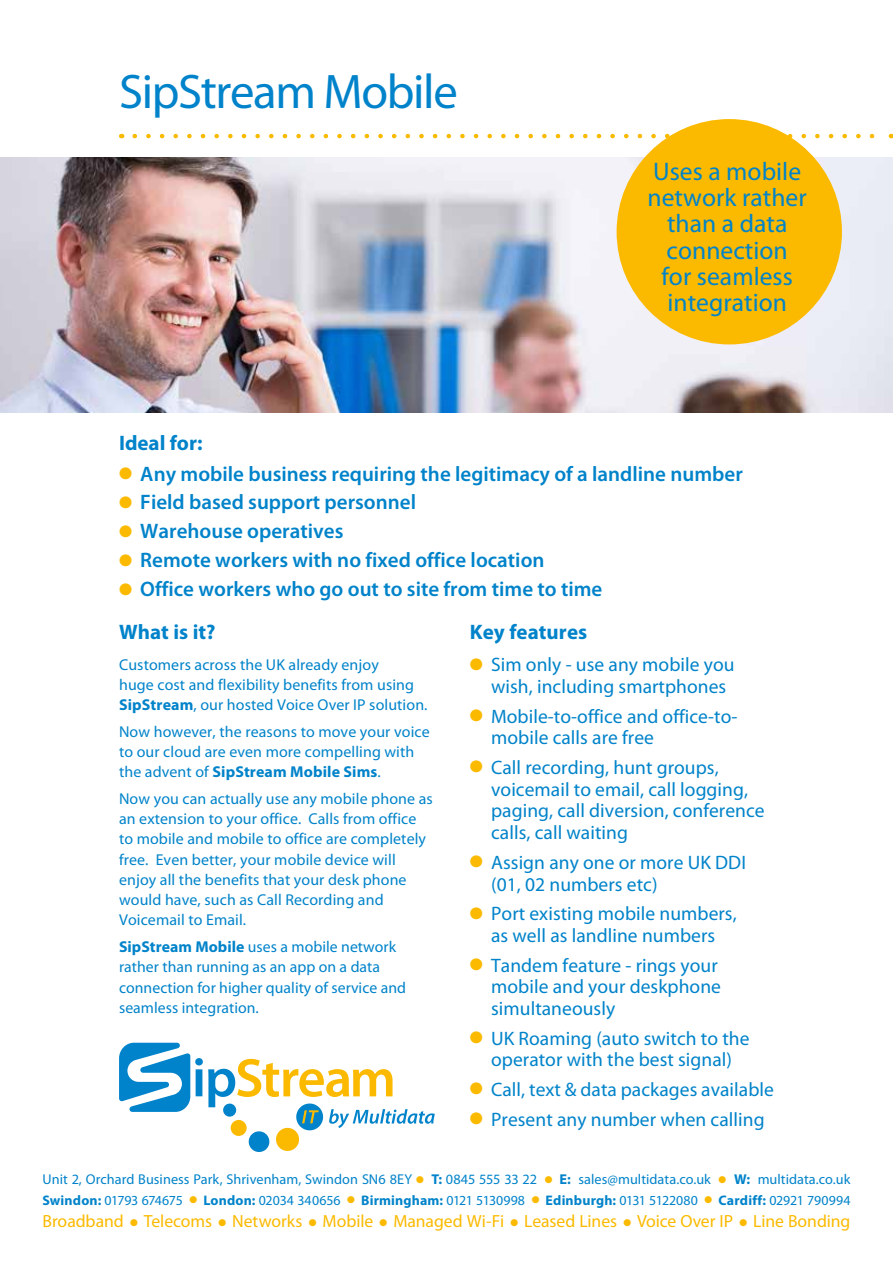
<style>
.page{position:relative;width:893px;height:1263px;background:#fff}
.page>*{position:absolute;margin:0;border:0;box-sizing:border-box;transform-origin:0 0}
.t1{font:48.75px "Myriad Pro";letter-spacing:-.03em;color:#0083ca}
.t2{font:25.5px/26.2px "Myriad Pro";letter-spacing:.005em;color:#0083ca;text-align:center}
.t3{font:600 21px "Myriad Pro";color:#0083ca}
.t4{font:700 21px "Myriad Pro";letter-spacing:.005em;color:#0083ca}
.t5{font:19.5px/21.8px "Myriad Pro";letter-spacing:.005em;color:#0083ca}
.t6{font:17.7px "Myriad Pro";color:#fbba00}
.t7{font:15.75px/20.2px "Myriad Pro";letter-spacing:.005em;color:#0083ca}
.t8{font:14.25px "Myriad Pro";letter-spacing:.005em;color:#0083ca}
.t9{font:13.8px "Myriad Pro";letter-spacing:-.015em;color:#0083ca}
.s1{color:#fbba00}
.s2{font-weight:700}
</style>
<div class="page">
<svg style="left:135px;top:134px;width:740px;height:4px"></svg>
<svg style="left:119px;top:1043px;width:316px;height:109px"></svg>
<img style="left:0;top:157px;width:893px;height:255px">
<div style="left:617px;top:119px;width:225px;height:225px;background:#fbba00;border-radius:50%"></div>
<h1 class="t1" style="left:119px;top:65px;width:340px">SipStream Mobile</h1>
<h2 class="t2" style="left:648px;top:159px;width:161px">Uses a mobile network rather than a data connection<br>for seamless integration</h2>
<h3 class="t4" style="left:119px;top:431px;width:85px">Ideal for:</h3>
<h3 class="t3" style="left:119px;top:462px;width:625px"><span class="s1">●</span> Any mobile business requiring the legitimacy of a landline number</h3>
<h3 class="t3" style="left:119px;top:491px;width:298px"><span class="s1">●</span> Field based support personnel</h3>
<h3 class="t3" style="left:119px;top:520px;width:226px"><span class="s1">●</span> Warehouse operatives</h3>
<h3 class="t3" style="left:119px;top:548px;width:427px"><span class="s1">●</span> Remote workers with no fixed office location</h3>
<h3 class="t3" style="left:119px;top:577px;width:485px"><span class="s1">●</span> Office workers who go out to site from time to time</h3>
<h3 class="t4" style="left:119px;top:620px;width:98px">What is it?</h3>
<p class="t7" style="left:119px;top:654px;width:310px">Customers across the UK already enjoy<br>huge cost and flexibility benefits from using<br><span class="s2">SipStream</span>, our hosted Voice Over IP solution.</p>
<p class="t7" style="left:119px;top:722px;width:312px">Now however, the reasons to move your voice to our cloud are even more compelling with the advent of <span class="s2">SipStream Mobile Sims</span>.</p>
<p class="t7" style="left:119px;top:789px;width:315px">Now you can actually use any mobile phone as an extension to your office. Calls from office to mobile and mobile to office are completely free. Even better, your mobile device will enjoy all the benefits that your desk phone would have, such as Call Recording and Voicemail to Email.</p>
<p class="t7" style="left:119px;top:937px;width:289px"><span class="s2">SipStream Mobile</span> uses a mobile network rather than running as an app on a data connection for higher quality of service and seamless integration.</p>
<h3 class="t4" style="left:470px;top:620px;width:119px">Key features</h3>
<p class="t5" style="left:491px;top:654px;width:245px;text-indent:-21px"><span class="s1">●</span> Sim only - use any mobile you wish, including smartphones</p>
<p class="t5" style="left:491px;top:705px;width:248px;text-indent:-21px"><span class="s1">●</span> Mobile-to-office and office-to&shy;mobile calls are free</p>
<p class="t5" style="left:491px;top:757px;width:275px;text-indent:-21px"><span class="s1">●</span> Call recording, hunt groups, voicemail to email, call logging, paging, call diversion, conference calls, call waiting</p>
<p class="t5" style="left:491px;top:852px;width:256px;text-indent:-21px"><span class="s1">●</span> Assign any one or more UK DDI (01, 02 numbers etc)</p>
<p class="t5" style="left:470px;top:903px;width:268px;text-align:center"><span class="s1">●</span> Port existing mobile numbers, as well as landline numbers</p>
<p class="t5" style="left:491px;top:954px;width:231px;text-indent:-21px"><span class="s1">●</span> Tandem feature - rings your mobile and your deskphone simultaneously</p>
<p class="t5" style="left:470px;top:1027px;width:281px;text-align:center"><span class="s1">●</span> UK Roaming (auto switch to the operator with the best signal)</p>
<p class="t5" style="left:470px;top:1079px;width:306px"><span class="s1">●</span> Call, text &amp; data packages available</p>
<p class="t5" style="left:470px;top:1108px;width:296px"><span class="s1">●</span> Present any number when calling</p>
<p class="t8" style="left:43px;top:1172px;width:809px">Unit 2, Orchard Business Park, Shrivenham, Swindon SN6 8EY <span class="s1">●</span> <span class="s2">T:</span> 0845 555 33 22 <span class="s1">●</span> <span class="s2">E:</span> sales@multidata.co.uk <span class="s1">●</span> <span class="s2">W:</span> multidata.co.uk</p>
<p class="t9" style="left:43px;top:1192px;width:809px"><span class="s2">Swindon:</span> 01793 674675 <span class="s1">●</span> <span class="s2">London:</span> 02034 340656 <span class="s1">●</span> <span class="s2">Birmingham:</span> 0121 5130998 <span class="s1">●</span> <span class="s2">Edinburgh:</span> 0131 5122080 <span class="s1">●</span> <span class="s2">Cardiff:</span> 02921 790994</p>
<p class="t6" style="left:43px;top:1211px;width:809px">Broadband ● Telecoms ● Networks ● Mobile ● Managed Wi-Fi ● Leased Lines ● Voice Over IP ● Line Bonding</p>
</div>
